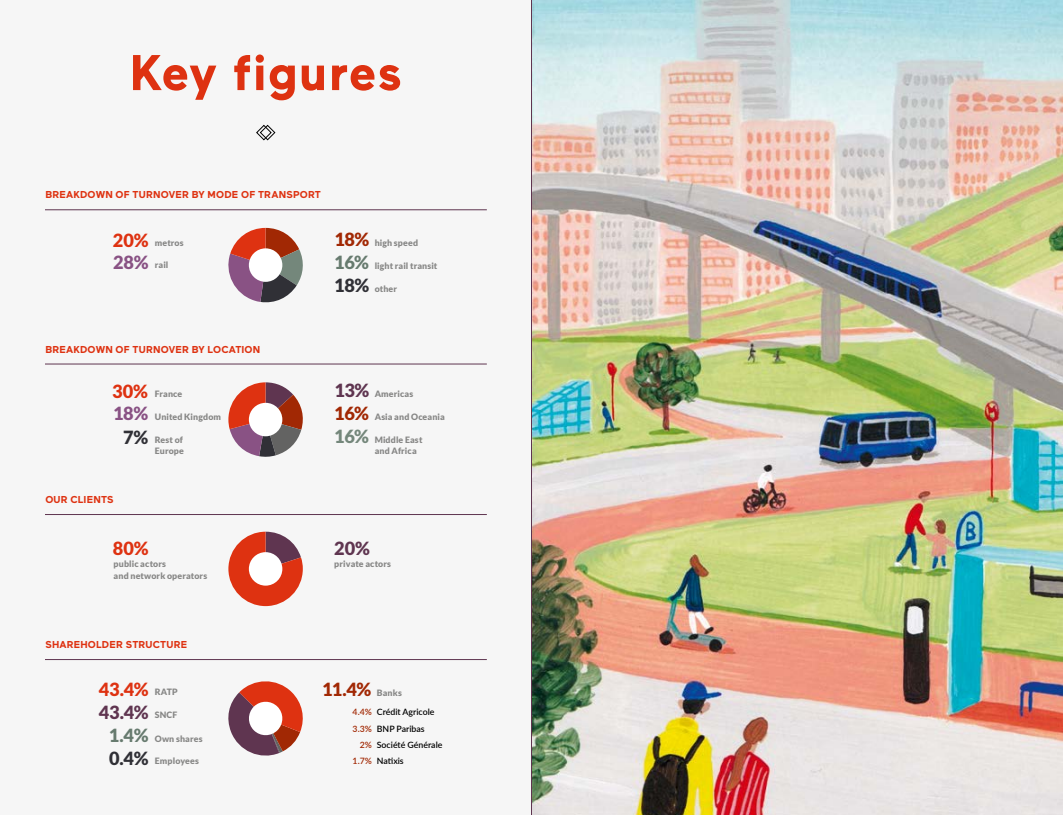
<style>
.page{position:relative;width:1063px;height:815px;background:#fff}
.page>*{position:absolute;margin:0;border:0;box-sizing:border-box;transform-origin:0 0}
.t1{font:700 50px "Maax";letter-spacing:.025em;color:#de3211}
.t2{font:900 18.12px "Lato";color:#de3211}
.t3{font:900 18.12px "Lato";color:#a12804}
.t4{font:900 18.12px "Lato";color:#5f3550}
.t5{font:900 18.12px "Lato";color:#303036}
.t6{font:900 18.12px "Lato";color:#677b6f}
.t7{font:900 18.12px "Lato";color:#895284}
.t8{font:900 18.12px "Lato";color:#74877b}
.t9{font:700 10px "Maax";letter-spacing:.02em;color:#de3211}
.t10{font:900 8.75px/11.2px "Lato";letter-spacing:.015em;color:#878786}
.t11{font:600 8.75px/16.2px "Lato";color:#000}
.t12{font:600 8.75px/16.2px "Lato";color:#a12804;text-align:right}
</style>
<div class="page">
<img style="left:532px;top:0;width:531px;height:815px">
<div style="left:0;top:0;width:531px;height:815px;background:#f6f6f6"></div>
<hr style="left:531px;top:0;width:1px;height:815px;background:#5f3550">
<svg style="left:228px;top:228px;width:75px;height:75px"></svg>
<svg style="left:256px;top:125px;width:20px;height:16px"></svg>
<hr style="left:45px;top:210px;width:442px;height:1px;background:#5f3550">
<hr style="left:45px;top:364px;width:442px;height:1px;background:#5f3550">
<hr style="left:45px;top:659px;width:442px;height:1px;background:#5f3550">
<div style="left:249px;top:248px;width:33px;height:34px;background:#fff;border-radius:50%"></div>
<svg style="left:228px;top:382px;width:75px;height:75px"></svg>
<div style="left:249px;top:403px;width:33px;height:33px;background:#fff;border-radius:50%"></div>
<svg style="left:228px;top:681px;width:75px;height:75px"></svg>
<hr style="left:45px;top:514px;width:442px;height:1px;background:#5f3550">
<svg style="left:228px;top:532px;width:75px;height:74px"></svg>
<div style="left:249px;top:552px;width:33px;height:34px;background:#fff;border-radius:50%"></div>
<h1 class="t1" style="left:130px;top:46px;width:274px">Key figures</h1>
<p class="t9" style="left:45px;top:189px;width:277px">BREAKDOWN OF TURNOVER BY MODE OF TRANSPORT</p>
<h2 class="t2" style="left:113px;top:230px;width:37px">20%</h2>
<p class="t10" style="left:155px;top:237px;width:30px">metros</p>
<h2 class="t3" style="left:334px;top:229px;width:37px">18%</h2>
<p class="t10" style="left:375px;top:237px;width:45px">high speed</p>
<h2 class="t7" style="left:113px;top:251px;width:37px">28%</h2>
<p class="t10" style="left:155px;top:259px;width:15px">rail</p>
<h2 class="t6" style="left:334px;top:252px;width:36px">16%</h2>
<p class="t10" style="left:375px;top:260px;width:64px">light rail transit</p>
<h2 class="t5" style="left:334px;top:275px;width:37px">18%</h2>
<p class="t10" style="left:375px;top:283px;width:24px">other</p>
<p class="t9" style="left:45px;top:344px;width:216px">BREAKDOWN OF TURNOVER BY LOCATION</p>
<h2 class="t2" style="left:112px;top:380px;width:37px">30%</h2>
<p class="t10" style="left:155px;top:388px;width:29px">France</p>
<h2 class="t4" style="left:334px;top:380px;width:37px">13%</h2>
<p class="t10" style="left:375px;top:388px;width:40px">Americas</p>
<h2 class="t7" style="left:113px;top:403px;width:37px">18%</h2>
<p class="t10" style="left:155px;top:411px;width:68px">United Kingdom</p>
<h2 class="t3" style="left:334px;top:403px;width:36px">16%</h2>
<p class="t10" style="left:375px;top:411px;width:72px">Asia and Oceania</p>
<h2 class="t5" style="left:123px;top:426px;width:27px">7%</h2>
<h2 class="t8" style="left:334px;top:426px;width:36px">16%</h2>
<p class="t10" style="left:375px;top:433px;width:49px">Middle East and Africa</p>
<p class="t10" style="left:155px;top:433px;width:31px">Rest of<br>Europe</p>
<p class="t9" style="left:45px;top:494px;width:70px">OUR CLIENTS</p>
<h2 class="t2" style="left:113px;top:538px;width:37px">80%</h2>
<h2 class="t4" style="left:334px;top:538px;width:37px">20%</h2>
<p class="t10" style="left:114px;top:558px;width:95px">public actors<br>and network operators</p>
<p class="t10" style="left:334px;top:558px;width:58px">private actors</p>
<p class="t9" style="left:45px;top:639px;width:143px">SHAREHOLDER STRUCTURE</p>
<h2 class="t2" style="left:99px;top:679px;width:51px">43.4%</h2>
<h2 class="t4" style="left:99px;top:701px;width:51px">43.4%</h2>
<h2 class="t6" style="left:109px;top:725px;width:41px">1.4%</h2>
<h2 class="t5" style="left:109px;top:748px;width:41px">0.4%</h2>
<p class="t10" style="left:155px;top:686px;width:24px">RATP</p>
<p class="t10" style="left:155px;top:709px;width:24px">SNCF</p>
<p class="t10" style="left:155px;top:733px;width:49px">Own shares</p>
<p class="t10" style="left:155px;top:755px;width:46px">Employees</p>
<h2 class="t3" style="left:322px;top:679px;width:51px">11.4%</h2>
<p class="t10" style="left:377px;top:687px;width:26px">Banks</p>
<p class="t11" style="left:377px;top:704px;width:67px">Crédit Agricole<br>BNP Paribas<br>Société Générale<br>Natixis</p>
<p class="t12" style="left:353px;top:704px;width:21px">4.4%<br>3.3%<br>2%<br>1.7%</p>
</div>
